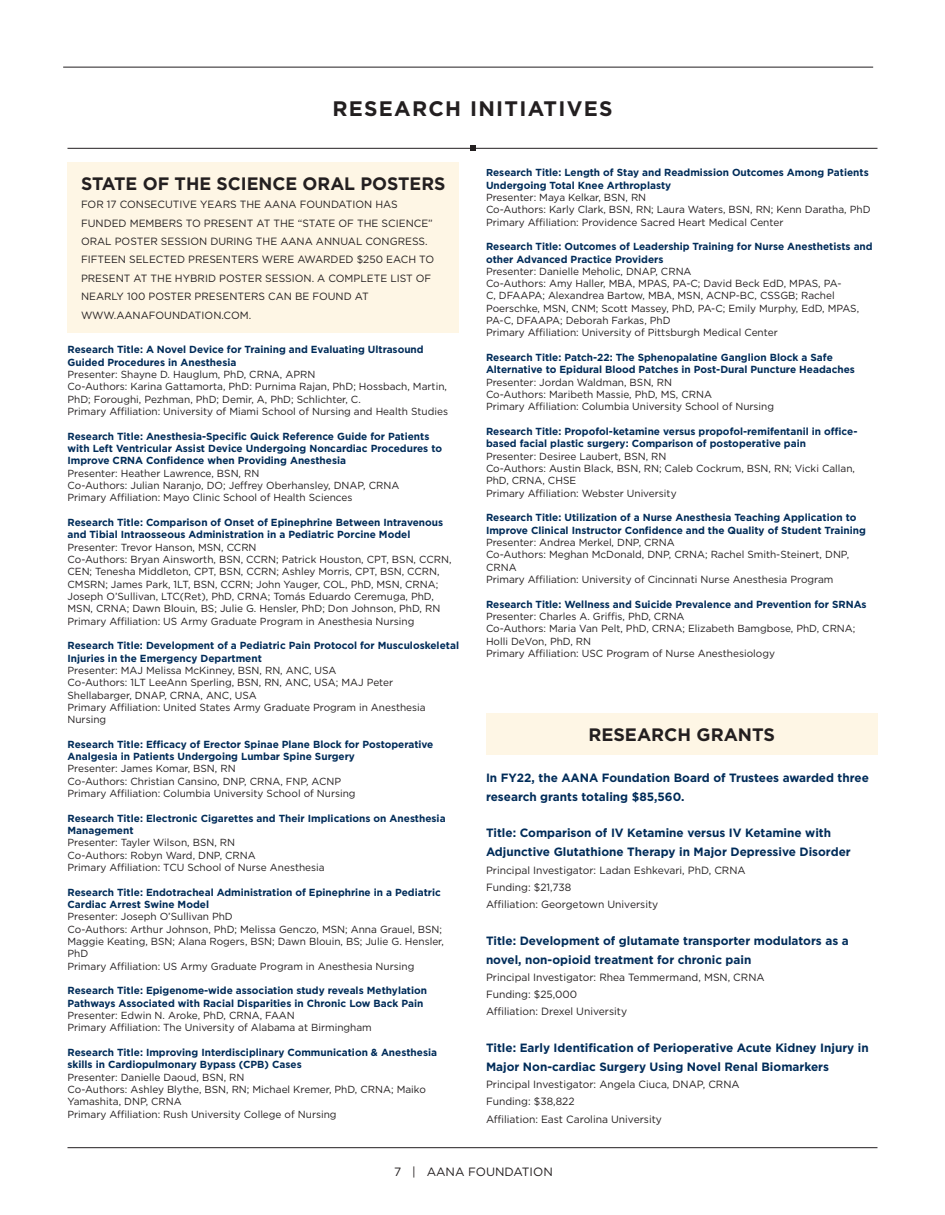
<style>
.page{position:relative;width:945px;height:1215px;background:#fff}
.page>*{position:absolute;margin:0;border:0;box-sizing:border-box;transform-origin:0 0}
.t1{font:700 21px "Gotham";letter-spacing:.06em;color:#231f20}
.t2{font:700 18px "Gotham";color:#231f20}
.t3{font:700 12px/19px "Gotham";color:#002c59}
.t4{font:12px "Gotham";color:#231f20}
.t5{font:10.5px/18.5px "Gotham";color:#231f20}
.t6{font:10.2px/12.3px "Gotham";color:#231f20}
.t7{font:700 10.2px/12.3px "Gotham";color:#002c59}
.s1{font-size:10.05px}
</style>
<div class="page">
<hr style="left:68px;top:1147px;width:810px;height:1px;background:#231f20">
<hr style="left:63px;top:67px;width:810px;height:1px;background:#231f20">
<hr style="left:68px;top:148px;width:810px;height:1px;background:#231f20">
<svg style="left:470px;top:145px;width:5px;height:6px"></svg>
<div style="left:68px;top:162px;width:391px;height:170px;background:#fef6e5"></div>
<div style="left:486px;top:713px;width:392px;height:42px;background:#fef6e5"></div>
<h1 class="t1" style="left:332px;top:94px;width:282px">RESEARCH INITIATIVES</h1>
<h2 class="t2" style="left:81px;top:172px;width:366px">STATE OF THE SCIENCE ORAL POSTERS</h2>
<p class="t5" style="left:81px;top:195px;width:355px">FOR 17 CONSECUTIVE YEARS THE AANA FOUNDATION HAS FUNDED MEMBERS TO PRESENT AT THE “STATE OF THE SCIENCE” ORAL POSTER SESSION DURING THE AANA ANNUAL CONGRESS.<br>FIFTEEN SELECTED PRESENTERS WERE AWARDED $250 EACH TO PRESENT AT THE HYBRID POSTER SESSION. A COMPLETE LIST OF NEARLY 100 POSTER PRESENTERS CAN BE FOUND AT WWW.AANAFOUNDATION.COM.</p>
<p class="t7" style="left:68px;top:343px;width:358px">Research Title: A Novel Device for Training and Evaluating Ultrasound<br>Guided Procedures in Anesthesia</p>
<p class="t6" style="left:68px;top:368px;width:382px">Presenter: Shayne D. Hauglum, PhD, CRNA, APRN<br>Co-Authors: Karina Gattamorta, PhD: Purnima Rajan, PhD; Hossbach, Martin, PhD; Foroughi, Pezhman, PhD; Demir, A, PhD; Schlichter, C.<br>Primary Affiliation: University of Miami School of Nursing and Health Studies</p>
<p class="t7" style="left:68px;top:430px;width:376px">Research Title: Anesthesia-Specific Quick Reference Guide for Patients with Left Ventricular Assist Device Undergoing Noncardiac Procedures to<br>Improve CRNA Confidence when Providing Anesthesia</p>
<p class="t6" style="left:68px;top:467px;width:333px">Presenter: Heather Lawrence, BSN, RN<br>Co-Authors: Julian Naranjo, DO; Jeffrey Oberhansley, DNAP, CRNA<br>Primary Affiliation: Mayo Clinic School of Health Sciences</p>
<p class="t7" style="left:68px;top:516px;width:377px">Research Title: Comparison of Onset of Epinephrine Between Intravenous and Tibial Intraosseous Administration in a Pediatric Porcine Model</p>
<p class="t6" style="left:68px;top:541px;width:385px">Presenter: Trevor Hanson, MSN, CCRN<br>Co-Authors: Bryan Ainsworth, BSN, CCRN; Patrick Houston, CPT, BSN, CCRN, CEN; Tenesha Middleton, CPT, BSN, CCRN; Ashley Morris, CPT, BSN, CCRN, CMSRN; James Park, 1LT, BSN, CCRN; John Yauger, COL, PhD, MSN, CRNA; Joseph O’Sullivan, LTC(Ret), PhD, CRNA; Tomás Eduardo Ceremuga, PhD, MSN, CRNA; Dawn Blouin, BS; Julie G. Hensler, PhD; Don Johnson, PhD, RN Primary Affiliation: US Army Graduate Program in Anesthesia Nursing</p>
<p class="t7" style="left:68px;top:639px;width:393px">Research Title: Development of a Pediatric Pain Protocol for Musculoskeletal<br>Injuries in the Emergency Department</p>
<p class="t6" style="left:68px;top:664px;width:360px">Presenter: MAJ Melissa McKinney, BSN, RN, ANC, USA<br>Co-Authors: 1LT LeeAnn Sperling, BSN, RN, ANC, USA; MAJ Peter Shellabarger, DNAP, CRNA, ANC, USA<br>Primary Affiliation: United States Army Graduate Program in Anesthesia Nursing</p>
<p class="t7" style="left:68px;top:738px;width:367px">Research Title: Efficacy of Erector Spinae Plane Block for Postoperative<br>Analgesia in Patients Undergoing Lumbar Spine Surgery</p>
<p class="t6" style="left:68px;top:763px;width:290px">Presenter: James Komar, BSN, RN<br>Co-Authors: Christian Cansino, DNP, CRNA, FNP, ACNP<br>Primary Affiliation: Columbia University School of Nursing</p>
<p class="t7" style="left:68px;top:812px;width:380px">Research Title: Electronic Cigarettes and Their Implications on Anesthesia<br>Management</p>
<p class="t6" style="left:68px;top:837px;width:259px">Presenter: Tayler Wilson, BSN, RN<br>Co-Authors: Robyn Ward, DNP, CRNA<br>Primary Affiliation: TCU School of Nurse Anesthesia</p>
<p class="t7" style="left:68px;top:886px;width:375px">Research Title: Endotracheal Administration of Epinephrine in a Pediatric<br>Cardiac Arrest Swine Model</p>
<p class="t6" style="left:68px;top:910px;width:378px">Presenter: Joseph O’Sullivan PhD<br>Co-Authors: Arthur Johnson, PhD; Melissa Genczo, MSN; Anna Grauel, BSN; Maggie Keating, BSN; Alana Rogers, BSN; Dawn Blouin, BS; Julie G. Hensler, PhD<br>Primary Affiliation: US Army Graduate Program in Anesthesia Nursing</p>
<p class="t7" style="left:68px;top:985px;width:361px">Research Title: Epigenome-wide association study reveals Methylation<br>Pathways Associated with Racial Disparities in Chronic Low Back Pain</p>
<p class="t6" style="left:68px;top:1009px;width:306px">Presenter: Edwin N. Aroke, PhD, CRNA, FAAN<br>Primary Affiliation: The University of Alabama at Birmingham</p>
<p class="t7" style="left:68px;top:1046px;width:371px">Research Title: Improving Interdisciplinary Communication &amp; Anesthesia skills in Cardiopulmonary Bypass (CPB) Cases</p>
<p class="t6" style="left:68px;top:1071px;width:360px">Presenter: Danielle Daoud, BSN, RN<br>Co-Authors: Ashley Blythe, BSN, RN; Michael Kremer, PhD, CRNA; Maiko Yamashita, DNP, CRNA<br>Primary Affiliation: Rush University College of Nursing</p>
<p class="t7" style="left:486px;top:166px;width:384px"><span class="s1">R</span>esearch Title: Length of Stay and Readmission Outcomes Among Patients<br>Undergoing Total Knee Arthroplasty</p>
<p class="t6" style="left:486px;top:191px;width:386px">Presenter: Maya Kelkar, BSN, RN<br>Co-Authors: Karly Clark, BSN, RN; Laura Waters, BSN, RN; Kenn Daratha, PhD<br>Primary Affiliation: Providence Sacred Heart Medical Center</p>
<p class="t7" style="left:486px;top:240px;width:388px">Research Title: Outcomes of Leadership Training for Nurse Anesthetists and other Advanced Practice Providers</p>
<p class="t6" style="left:486px;top:265px;width:375px">Presenter: Danielle Meholic, DNAP, CRNA<br>Co-Authors: Amy Haller, MBA, MPAS, PA-C; David Beck EdD, MPAS, PA-<br>C, DFAAPA; Alexandrea Bartow, MBA, MSN, ACNP-BC, CSSGB; Rachel Poerschke, MSN, CNM; Scott Massey, PhD, PA-C; Emily Murphy, EdD, MPAS, PA-C, DFAAPA; Deborah Farkas, PhD<br>Primary Affiliation: University of Pittsburgh Medical Center</p>
<p class="t7" style="left:486px;top:351px;width:371px">Research Title: Patch-22: The Sphenopalatine Ganglion Block a Safe<br>Alternative to Epidural Blood Patches in Post-Dural Puncture Headaches</p>
<p class="t6" style="left:486px;top:376px;width:290px">Presenter: Jordan Waldman, BSN, RN<br>Co-Authors: Maribeth Massie, PhD, MS, CRNA<br>Primary Affiliation: Columbia University School of Nursing</p>
<p class="t7" style="left:486px;top:425px;width:373px">Research Title: Propofol-ketamine versus propofol-remifentanil in office&shy;based facial plastic surgery: Comparison of postoperative pain</p>
<p class="t6" style="left:486px;top:450px;width:371px">Presenter: Desiree Laubert, BSN, RN<br>Co-Authors: Austin Black, BSN, RN; Caleb Cockrum, BSN, RN; Vicki Callan, PhD, CRNA, CHSE<br>Primary Affiliation: Webster University</p>
<p class="t7" style="left:486px;top:512px;width:381px">Research Title: Utilization of a Nurse Anesthesia Teaching Application to<br>Improve Clinical Instructor Confidence and the Quality of Student Training</p>
<p class="t6" style="left:486px;top:536px;width:365px">Presenter: Andrea Merkel, DNP, CRNA<br>Co-Authors: Meghan McDonald, DNP, CRNA; Rachel Smith-Steinert, DNP, CRNA<br>Primary Affiliation: University of Cincinnati Nurse Anesthesia Program</p>
<p class="t7" style="left:486px;top:598px;width:382px">Research Title: Wellness and Suicide Prevalence and Prevention for SRNAs</p>
<p class="t6" style="left:486px;top:610px;width:371px">Presenter: Charles A. Griffis, PhD, CRNA<br>Co-Authors: Maria Van Pelt, PhD, CRNA; Elizabeth Bamgbose, PhD, CRNA; Holli DeVon, PhD, RN<br>Primary Affiliation: USC Program of Nurse Anesthesiology</p>
<h2 class="t2" style="left:588px;top:723px;width:188px">RESEARCH GRANTS</h2>
<p class="t3" style="left:486px;top:768px;width:385px">In FY22, the AANA Foundation Board of Trustees awarded three research grants totaling $85,560.</p>
<p class="t3" style="left:486px;top:824px;width:366px">Title: Comparison of IV Ketamine versus IV Ketamine with<br>Adjunctive Glutathione Therapy in Major Depressive Disorder</p>
<p class="t5" style="left:486px;top:861px;width:261px;line-height:17.2px">Principal Investigator: Ladan Eshkevari, PhD, CRNA<br>Funding: $21,738<br>Affiliation: Georgetown University</p>
<p class="t3" style="left:486px;top:931px;width:364px">Title: Development of glutamate transporter modulators as a novel, non-opioid treatment for chronic pain</p>
<p class="t5" style="left:486px;top:968px;width:280px;line-height:17.2px">Principal Investigator: Rhea Temmermand, MSN, CRNA<br>Funding: $25,000<br>Affiliation: Drexel University</p>
<p class="t3" style="left:486px;top:1038px;width:384px">Title: Early Identification of Perioperative Acute Kidney Injury in<br>Major Non-cardiac Surgery Using Novel Renal Biomarkers</p>
<p class="t5" style="left:486px;top:1076px;width:255px;line-height:17.2px">Principal Investigator: Angela Ciuca, DNAP, CRNA<br>Funding: $38,822<br>Affiliation: East Carolina University</p>
<p class="t4" style="left:394px;top:1164px;width:160px">7 | AANA FOUNDATION</p>
</div>
